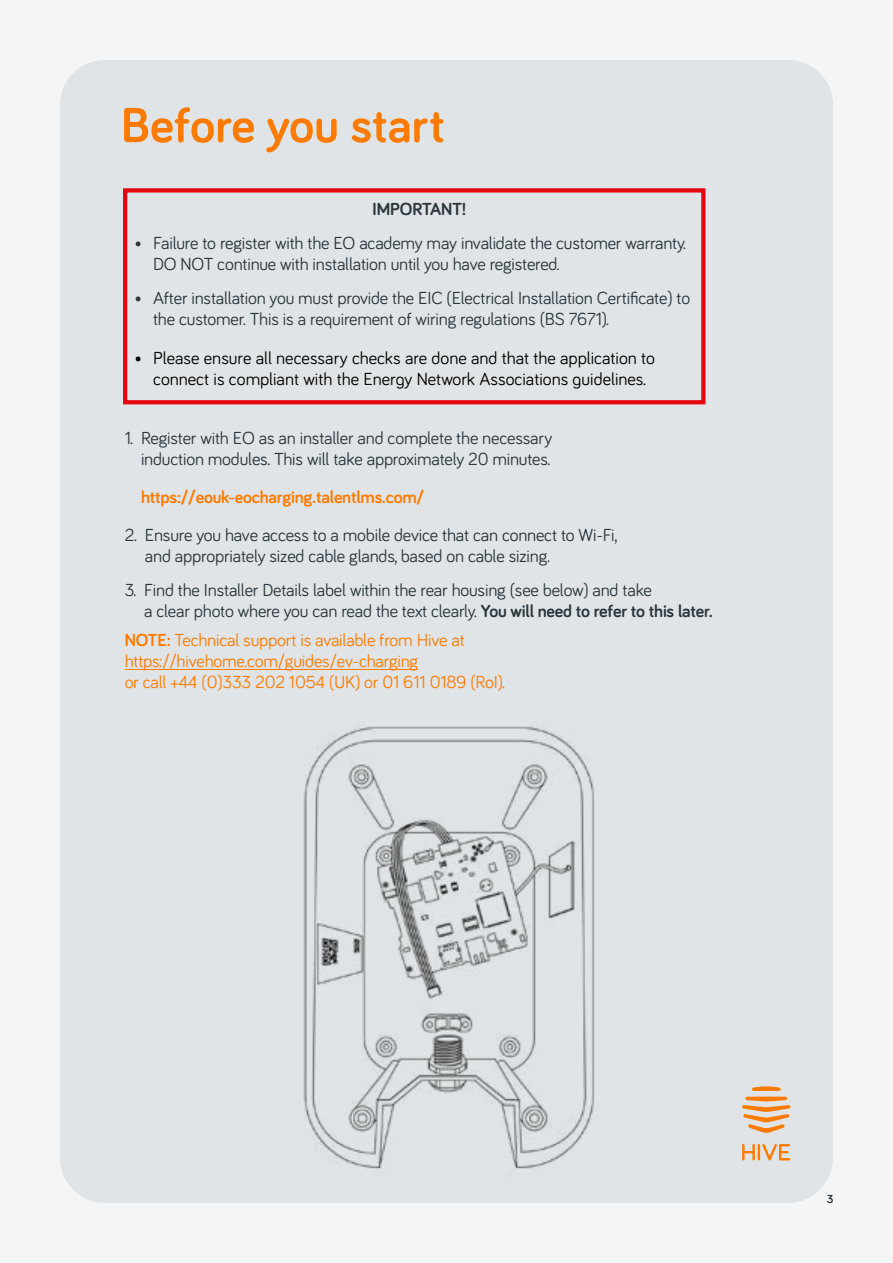
<style>
.page{position:relative;width:893px;height:1263px;background:#f4f5f6}
.page>*{position:absolute;margin:0;border:0;box-sizing:border-box;transform-origin:0 0}
.t1{font:700 50.85px "Bariol";color:#ff7a00}
.t2{font:18px/21px "Bariol";letter-spacing:-.01em;color:#2a353d}
.t3{font:18px/21px "Bariol";letter-spacing:-.01em;color:#ff7a00}
.t4{font:18px/21.6px "Bariol";color:#000;text-align:center}
.t5{font:700 18px "Bariol";letter-spacing:-.01em;color:#ff7a00}
.t6{font:700 18px "Bariol";letter-spacing:-.01em;color:#2a353d}
.t7{font:700 12px "Bariol";color:#2a353d}
.s1{font-weight:700}
</style>
<div class="page">
<div style="left:60px;top:60px;width:773px;height:1143px;background:#e0e4e6;border-radius:45px"></div>
<svg style="left:742px;top:1144px;width:48px;height:16px"></svg>
<svg style="left:742px;top:1086px;width:48px;height:47px"></svg>
<hr style="left:125px;top:669px;width:293px;height:1px;background:#ff7a00">
<img style="left:303px;top:726px;width:292px;height:451px">
<div style="left:123px;top:188px;width:582px;height:216px;border:4px solid #e30512"></div>
<h1 class="t1" style="left:121px;top:90px;width:325px">Before you start</h1>
<p class="t6" style="left:373px;top:197px;width:95px">IMPORTANT!</p>
<p class="t2" style="left:153px;top:232px;width:534px;text-indent:-19px">• Failure to register with the EO academy may invalidate the customer warranty.<br>DO NOT continue with installation until you have registered.</p>
<p class="t2" style="left:153px;top:287px;width:539px;text-indent:-19px">• After installation you must provide the EIC (Electrical Installation Certificate) to the customer. This is a requirement of wiring regulations (BS 7671).</p>
<p class="t4" style="left:135px;top:346px;width:522px">• Please ensure all necessary checks are done and that the application to connect is compliant with the Energy Network Associations guidelines.</p>
<p class="t2" style="left:125px;top:427px;width:429px;text-align:right">1. Register with EO as an installer and complete the necessary induction modules. This will take approximately 20 minutes.</p>
<p class="t5" style="left:141px;top:484px;width:285px">https://eouk-eocharging.talentlms.com/</p>
<p class="t2" style="left:145px;top:524px;width:474px;text-indent:-20px">2. Ensure you have access to a mobile device that can connect to Wi-Fi, and appropriately sized cable glands, based on cable sizing.</p>
<p class="t2" style="left:144px;top:578px;width:570px;text-indent:-20px">3. Find the Installer Details label within the rear housing (see below) and take<br>a clear photo where you can read the text clearly. <span class="s1">You will need to refer to this later.</span></p>
<p class="t3" style="left:125px;top:629px;width:382px"><span class="s1">NOTE:</span> Technical support is available from Hive at https://hivehome.com/guides/ev-charging<br>or call +44 (0)333 202 1054 (UK) or 01 611 0189 (RoI).</p>
<p class="t7" style="left:827px;top:1191px;width:8px">3</p>
</div>
